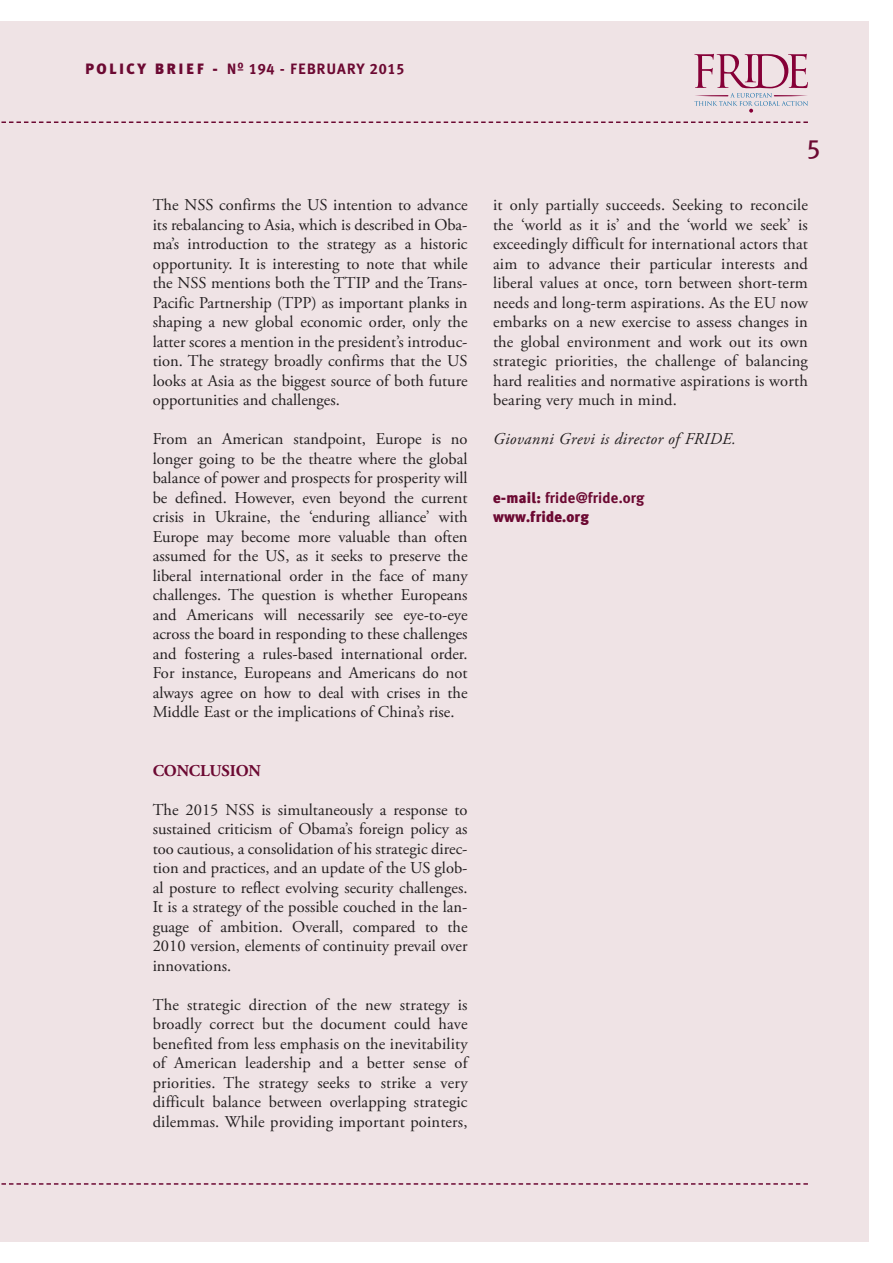
<style>
.page{position:relative;width:893px;height:1263px;background:#fff}
.page>*{position:absolute;margin:0;border:0;box-sizing:border-box;transform-origin:0 0}
.t1{font:27px "Meta Plus Book Caps";color:#6c0932}
.t2{font:16.5px/19.5px "Adobe Garamond Pro";color:#231f20;text-align:justify}
.t3{font:italic 16.5px "Adobe Garamond Pro";letter-spacing:.02em;color:#231f20}
.t4{font:700 16.5px "Adobe Garamond Pro";letter-spacing:-.01em;color:#6c0932}
.t5{font:900 15px/19.5px "Meta Plus";letter-spacing:.01em;color:#6c0932}
.t6{font:15px "Meta Plus Bold Caps";letter-spacing:.055em;color:#6c0932}
.s1{font-family:"Meta Plus";font-weight:900}
.s2{font-weight:700}
</style>
<div class="page">
<div style="left:0;top:22px;width:869px;height:1220px;background:#efe3e5"></div>
<svg style="left:694px;top:54px;width:114px;height:58px"></svg>
<svg style="left:1px;top:121px;width:807px;height:2px"></svg>
<svg style="left:1px;top:1183px;width:807px;height:2px"></svg>
<p class="t6" style="left:85px;top:60px;width:321px"><span class="s1">POLICY BRIEF -</span> Nº 194 - FEBRUARY 2015</p>
<p class="t2" style="left:153px;top:196px;width:316px">The NSS confirms the US intention to advance its rebalancing to Asia, which is described in Oba&shy;ma’s introduction to the strategy as a historic opportunity. It is interesting to note that while the NSS mentions both the TTIP and the Trans-Pacific Partnership (TPP) as important planks in shaping a new global economic order, only the latter scores a mention in the president’s introduc&shy;tion. The strategy broadly confirms that the US looks at Asia as the biggest source of both future opportunities and challenges.</p>
<p class="t2" style="left:153px;top:430px;width:316px">From an American standpoint, Europe is no longer going to be the theatre where the global balance of power and prospects for prosperity will be defined. However, even beyond the current crisis in Ukraine, the ‘enduring alliance’ with Europe may become more valuable than often assumed for the US, as it seeks to preserve the liberal international order in the face of many challenges. The question is whether Europeans and Americans will necessarily see eye-to-eye across the board in responding to these challenges and fostering a rules-based international order.<br>For instance, Europeans and Americans do not always agree on how to deal with crises in the Middle East or the implications of China’s rise.</p>
<p class="t4" style="left:153px;top:764px;width:110px">CONCLUSION</p>
<p class="t2" style="left:153px;top:801px;width:316px">The 2015 NSS is simultaneously a response to sustained criticism of Obama’s foreign policy as too cautious, a consolidation of his strategic direc&shy;tion and practices, and an update of the US glob&shy;al posture to reflect evolving security challenges.<br>It is a strategy of the possible couched in the lan&shy;guage of ambition. Overall, compared to the 2010 version, elements of continuity prevail over innovations.</p>
<p class="t2" style="left:153px;top:996px;width:316px">The strategic direction of the new strategy is broadly correct but the document could have benefited from less emphasis on the inevitability of American leadership and a better sense of priorities. The strategy seeks to strike a very difficult balance between overlapping strategic dilemmas. While providing important pointers,</p>
<h1 class="t1" style="left:806px;top:133px;width:16px">5</h1>
<p class="t2" style="left:493px;top:196px;width:316px">it only partially succeeds. Seeking to reconcile the ‘world as it is’ and the ‘world we seek’ is exceedingly difficult for international actors that aim to advance their particular interests and liberal values at once, torn between short-term needs and long-term aspirations. As the EU now embarks on a new exercise to assess changes in the global environment and work out its own strategic priorities, the challenge of balancing hard realities and normative aspirations is worth bearing very much in mind.</p>
<p class="t3" style="left:493px;top:432px;width:244px">Giovanni Grevi is director of FRIDE.</p>
<p class="t5" style="left:493px;top:488px;width:153px">e-mail: <span class="s2">fride@fride.org </span>www.fride.org</p>
</div>
